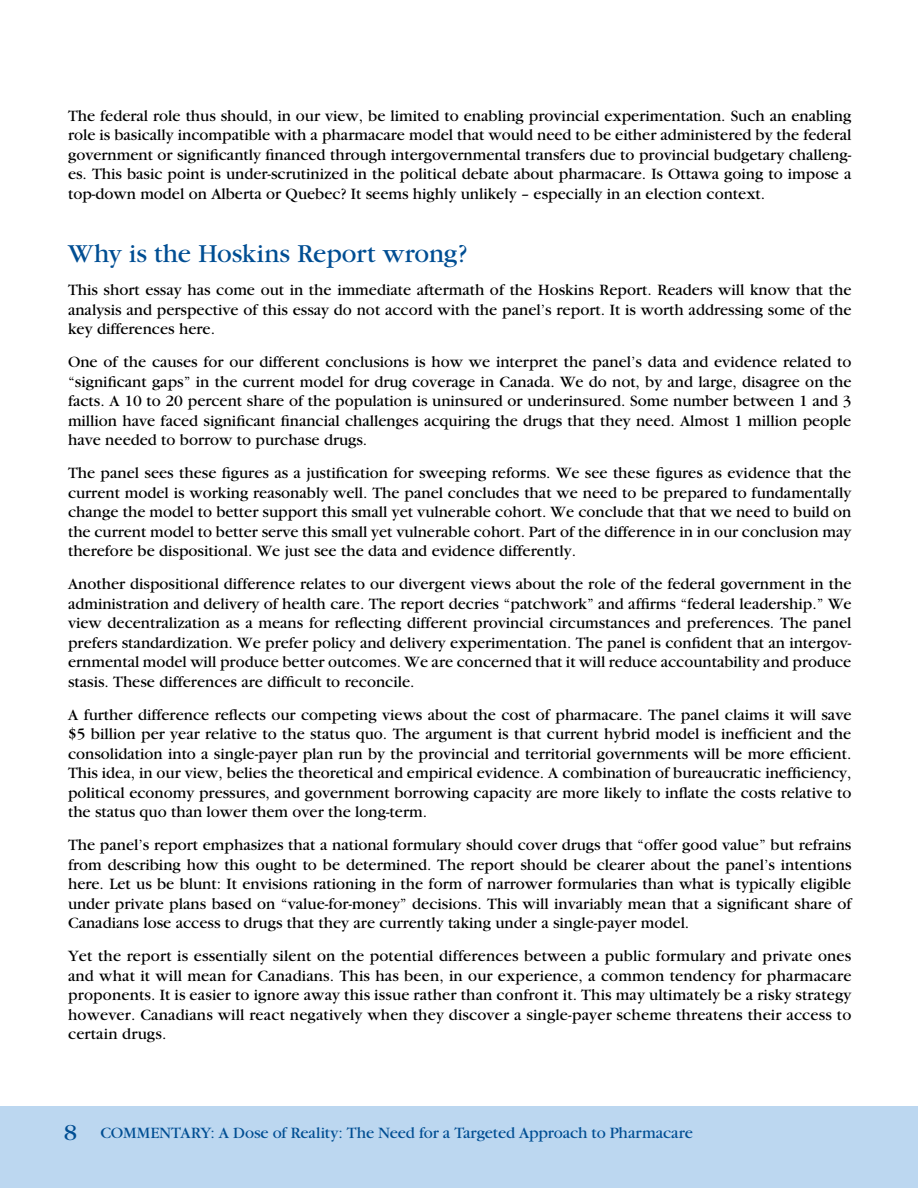
<style>
.page{position:relative;width:918px;height:1188px;background:#fff}
.page>*{position:absolute;margin:0;border:0;box-sizing:border-box;transform-origin:0 0}
.t1{font:27px "Garamond";letter-spacing:-.005em;color:#004e93}
.t2{font:16.5px/19.5px "Garamond";color:#000;text-align:justify}
.t3{font:16.5px "Garamond";letter-spacing:-.01em;color:#004e93}
.s1{font-size:24px}
</style>
<div class="page">
<div style="left:0;top:1106px;width:918px;height:82px;background:#bcd7f0"></div>
<p class="t2" style="left:68px;top:106px;width:785px">The federal role thus should, in our view, be limited to enabling provincial experimentation. Such an enabling role is basically incompatible with a pharmacare model that would need to be either administered by the federal government or significantly financed through intergovernmental transfers due to provincial budgetary challeng&shy;es. This basic point is under-scrutinized in the political debate about pharmacare. Is Ottawa going to impose a top-down model on Alberta or Quebec? It seems highly unlikely – especially in an election context.</p>
<h1 class="t1" style="left:68px;top:240px;width:401px">Why is the Hoskins Report wrong?</h1>
<p class="t2" style="left:68px;top:281px;width:785px">This short essay has come out in the immediate aftermath of the Hoskins Report. Readers will know that the analysis and perspective of this essay do not accord with the panel’s report. It is worth addressing some of the key differences here.</p>
<p class="t2" style="left:68px;top:353px;width:785px">One of the causes for our different conclusions is how we interpret the panel’s data and evidence related to “significant gaps” in the current model for drug coverage in Canada. We do not, by and large, disagree on the facts. A 10 to 20 percent share of the population is uninsured or underinsured. Some number between 1 and 3 million have faced significant financial challenges acquiring the drugs that they need. Almost 1 million people have needed to borrow to purchase drugs.</p>
<p class="t2" style="left:68px;top:464px;width:785px">The panel sees these figures as a justification for sweeping reforms. We see these figures as evidence that the current model is working reasonably well. The panel concludes that we need to be prepared to fundamentally change the model to better support this small yet vulnerable cohort. We conclude that that we need to build on the current model to better serve this small yet vulnerable cohort. Part of the difference in in our conclusion may therefore be dispositional. We just see the data and evidence differently.</p>
<p class="t2" style="left:68px;top:575px;width:785px">Another dispositional difference relates to our divergent views about the role of the federal government in the administration and delivery of health care. The report decries “patchwork” and affirms “federal leadership.” We view decentralization as a means for reflecting different provincial circumstances and preferences. The panel prefers standardization. We prefer policy and delivery experimentation. The panel is confident that an intergov&shy;ernmental model will produce better outcomes. We are concerned that it will reduce accountability and produce stasis. These differences are difficult to reconcile.</p>
<p class="t2" style="left:68px;top:705px;width:785px">A further difference reflects our competing views about the cost of pharmacare. The panel claims it will save $5 billion per year relative to the status quo. The argument is that current hybrid model is inefficient and the consolidation into a single-payer plan run by the provincial and territorial governments will be more efficient.<br>This idea, in our view, belies the theoretical and empirical evidence. A combination of bureaucratic inefficiency, political economy pressures, and government borrowing capacity are more likely to inflate the costs relative to the status quo than lower them over the long-term.</p>
<p class="t2" style="left:68px;top:836px;width:785px">The panel’s report emphasizes that a national formulary should cover drugs that “offer good value” but refrains from describing how this ought to be determined. The report should be clearer about the panel’s intentions here. Let us be blunt: It envisions rationing in the form of narrower formularies than what is typically eligible under private plans based on “value-for-money” decisions. This will invariably mean that a significant share of Canadians lose access to drugs that they are currently taking under a single-payer model.</p>
<p class="t2" style="left:68px;top:947px;width:785px">Yet the report is essentially silent on the potential differences between a public formulary and private ones and what it will mean for Canadians. This has been, in our experience, a common tendency for pharmacare proponents. It is easier to ignore away this issue rather than confront it. This may ultimately be a risky strategy however. Canadians will react negatively when they discover a single-payer scheme threatens their access to certain drugs.</p>
<p class="t3" style="left:64px;top:1125px;width:630px"><span class="s1">8</span> COMMENTARY: A Dose of Reality: The Need for a Targeted Approach to Pharmacare</p>
</div>
